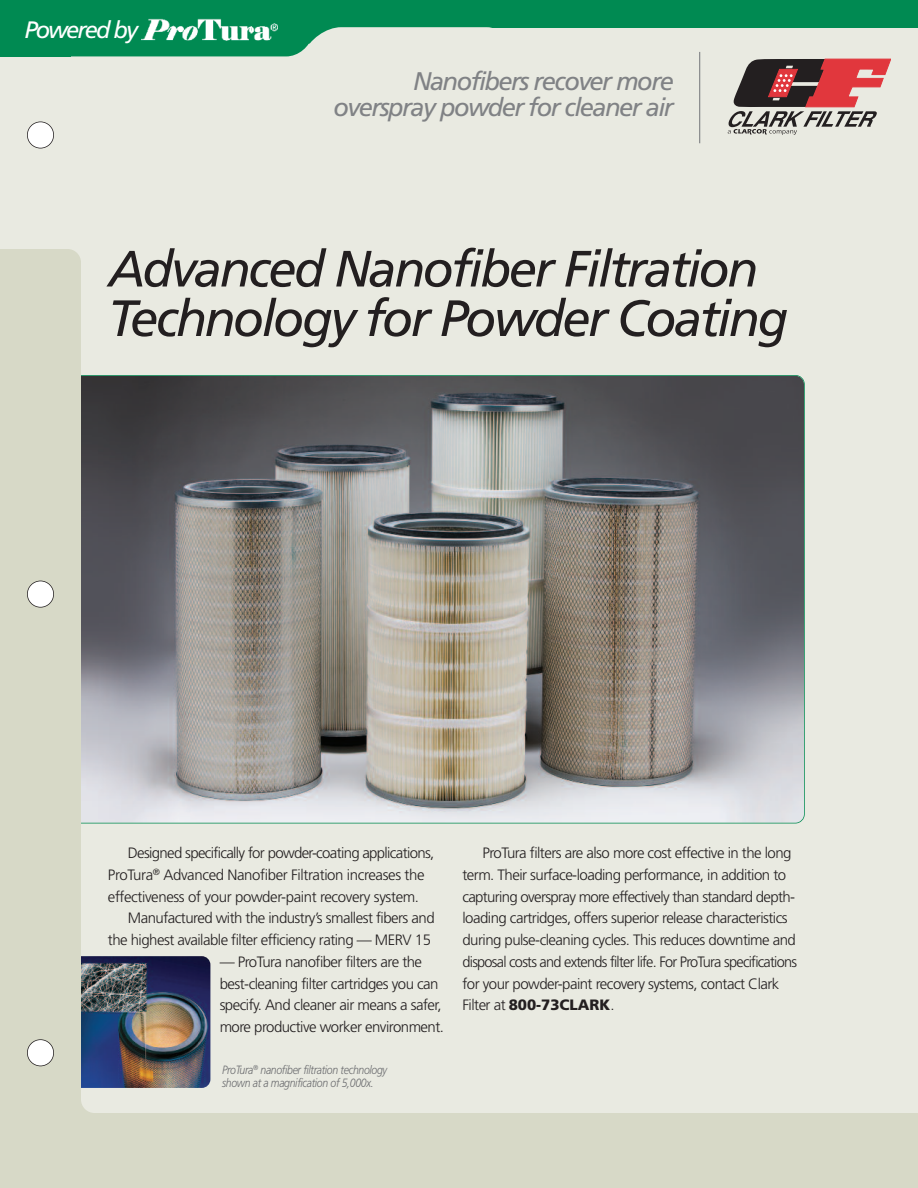
<style>
.page{position:relative;width:918px;height:1188px;background:#e9eae1}
.page>*{position:absolute;margin:0;border:0;box-sizing:border-box;transform-origin:0 0}
.t1{font:italic 51px/49.5px "Frutiger";letter-spacing:-.05em;color:#231f20}
.t2{font:italic 25.5px/26.4px "Frutiger";letter-spacing:-.06em;color:#808285;text-align:right}
.t3{font:italic 23.85px "Frutiger";letter-spacing:-.08em;color:#fff}
.t4{font:300 15px/21.8px "Frutiger";letter-spacing:-.035em;color:#231f20}
.t5{font:italic 300 12px/12.8px "Frutiger";letter-spacing:-.03em;color:#6c6d70;scale:.87 1}
.s1{font-weight:900}
</style>
<div class="page">
<div style="left:0;top:284px;width:918px;height:904px;background:#d7d9c7"></div>
<div style="left:27px;top:122px;width:27px;height:26px;background:#fff;border-radius:50%"></div>
<div style="left:27px;top:122px;width:27px;height:26px;border:2px solid #231f20;border-radius:50%"></div>
<div style="left:81px;top:284px;width:837px;height:829px;background:#e9eae1"></div>
<div style="left:0;top:249px;width:81px;height:147px;background:#d7d9c7;border-radius:14px"></div>
<img style="left:81px;top:376px;width:723px;height:447px">
<img style="left:81px;top:956px;width:129px;height:132px">
<div style="left:0;top:249px;width:34px;height:37px;background:#d7d9c7"></div>
<div style="left:0;top:0;width:918px;height:27px;background:#008a52"></div>
<svg style="left:11px;top:27px;width:498px;height:30px"></svg>
<div style="left:0;top:13px;width:71px;height:43px;background:#008a52"></div>
<img style="left:133px;top:18px;width:116px;height:25px">
<img style="left:249px;top:23px;width:37px;height:20px">
<svg style="left:728px;top:59px;width:163px;height:76px"></svg>
<hr style="left:699px;top:52px;width:1px;height:91px;background:#808285">
<div style="left:27px;top:581px;width:27px;height:26px;background:#fff;border-radius:50%"></div>
<div style="left:27px;top:581px;width:27px;height:27px;border:2px solid #231f20;border-radius:50%"></div>
<div style="left:27px;top:1040px;width:27px;height:26px;background:#fff;border-radius:50%"></div>
<div style="left:27px;top:1039px;width:27px;height:27px;border:2px solid #231f20;border-radius:50%"></div>
<h3 class="t3" style="left:24px;top:20px;width:115px">Powered by</h3>
<h2 class="t2" style="left:334px;top:70px;width:342px">Nanofibers recover more overspray powder for cleaner air</h2>
<h1 class="t1" style="left:108px;top:248px;width:682px">Advanced Nanofiber Filtration<br>Technology for Powder Coating</h1>
<p class="t4" style="left:108px;top:843px;width:328px;text-indent:20px">Designed specifically for powder-coating applications,<br>ProTura<sup>®</sup> Advanced Nanofiber Filtration increases the effectiveness of your powder-paint recovery system.</p>
<p class="t4" style="left:108px;top:908px;width:328px;text-align:right">Manufactured with the industry’s smallest fibers and the highest available filter efficiency rating — MERV 15</p>
<p class="t4" style="left:220px;top:952px;width:226px">— ProTura nanofiber filters are the best-cleaning filter cartridges you can specify. And cleaner air means a safer, more productive worker environment.</p>
<p class="t5" style="left:222px;top:1064px;width:191px">ProTura<sup>®</sup> nanofiber filtration technology shown at a magnification of 5,000x.</p>
<p class="t4" style="left:462px;top:843px;width:336px;text-indent:20px">ProTura filters are also more cost effective in the long term. Their surface-loading performance, in addition to capturing overspray more effectively than standard depth&shy;loading cartridges, offers superior release characteristics during pulse-cleaning cycles. This reduces downtime and disposal costs and extends filter life. For ProTura specifications for your powder-paint recovery systems, contact Clark Filter at <span class="s1">800-73CLARK</span>.</p>
</div>
